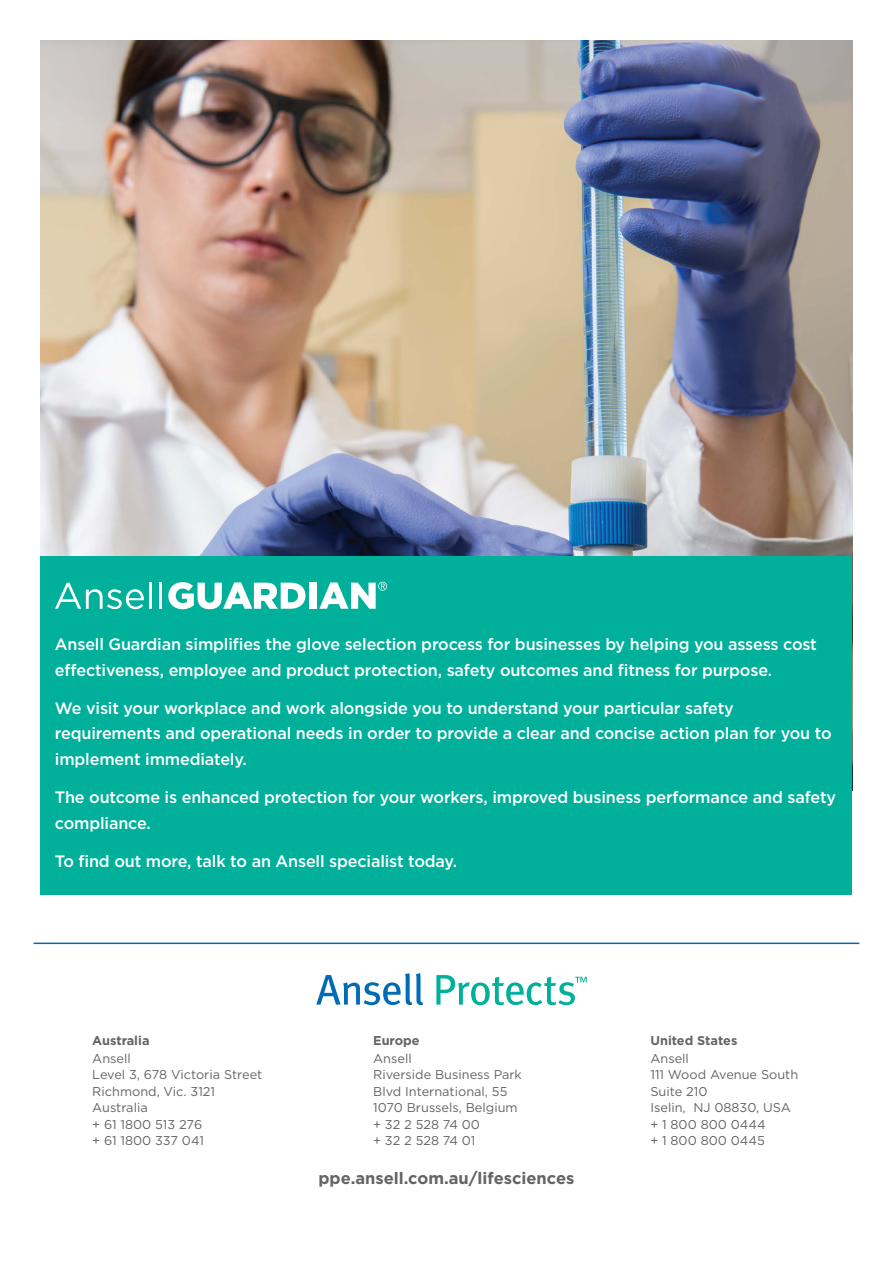
<style>
.page{position:relative;width:893px;height:1263px;background:#fff}
.page>*{position:absolute;margin:0;border:0;box-sizing:border-box;transform-origin:0 0}
.t1{font:500 16.5px/25.5px "Gotham";letter-spacing:-.01em;color:#fff}
.t2{font:700 16.5px "Gotham";color:#636466}
.t3{font:12.75px/16.5px "Gotham";color:#636466}
.t4{font:700 12.75px "Gotham";color:#636466}
</style>
<div class="page">
<img style="left:40px;top:40px;width:812px;height:517px">
<div style="left:40px;top:557px;width:812px;height:338px;background:#00b09b"></div>
<svg style="left:55px;top:583px;width:89px;height:26px"></svg>
<hr style="left:149px;top:582px;width:3px;height:27px;background:#fff">
<hr style="left:159px;top:582px;width:3px;height:27px;background:#fff">
<svg style="left:168px;top:582px;width:137px;height:27px"></svg>
<div style="left:309px;top:583px;width:8px;height:26px;background:#fff"></div>
<svg style="left:319px;top:582px;width:68px;height:27px"></svg>
<svg style="left:316px;top:973px;width:107px;height:32px"></svg>
<svg style="left:436px;top:975px;width:151px;height:30px"></svg>
<hr style="left:34px;top:942px;width:825px;height:2px;background:#006bb6">
<p class="t1" style="left:55px;top:631px;width:763px">Ansell Guardian simplifies the glove selection process for businesses by helping you assess cost effectiveness, employee and product protection, safety outcomes and fitness for purpose.</p>
<p class="t1" style="left:55px;top:695px;width:778px">We visit your workplace and work alongside you to understand your particular safety requirements and operational needs in order to provide a clear and concise action plan for you to implement immediately.</p>
<p class="t1" style="left:55px;top:784px;width:783px">The outcome is enhanced protection for your workers, improved business performance and safety compliance.</p>
<p class="t1" style="left:55px;top:848px;width:404px">To find out more, talk to an Ansell specialist today.</p>
<p class="t4" style="left:92px;top:1031px;width:59px">Australia</p>
<p class="t3" style="left:92px;top:1049px;width:172px">Ansell<br>Level 3, 678 Victoria Street<br>Richmond, Vic. 3121<br>Australia<br>+ 61 1800 513 276<br>+ 61 1800 337 041</p>
<p class="t4" style="left:373px;top:1031px;width:48px">Europe</p>
<p class="t3" style="left:373px;top:1049px;width:150px">Ansell<br>Riverside Business Park<br>Blvd International, 55<br>1070 Brussels, Belgium + 32 2 528 74 00<br>+ 32 2 528 74 01</p>
<p class="t2" style="left:318px;top:1167px;width:257px">ppe.ansell.com.au/lifesciences</p>
<p class="t4" style="left:650px;top:1031px;width:88px">United States</p>
<p class="t3" style="left:650px;top:1049px;width:149px">Ansell<br>111 Wood Avenue South<br>Suite 210<br>Iselin, NJ 08830, USA + 1 800 800 0444<br>+ 1 800 800 0445</p>
</div>
